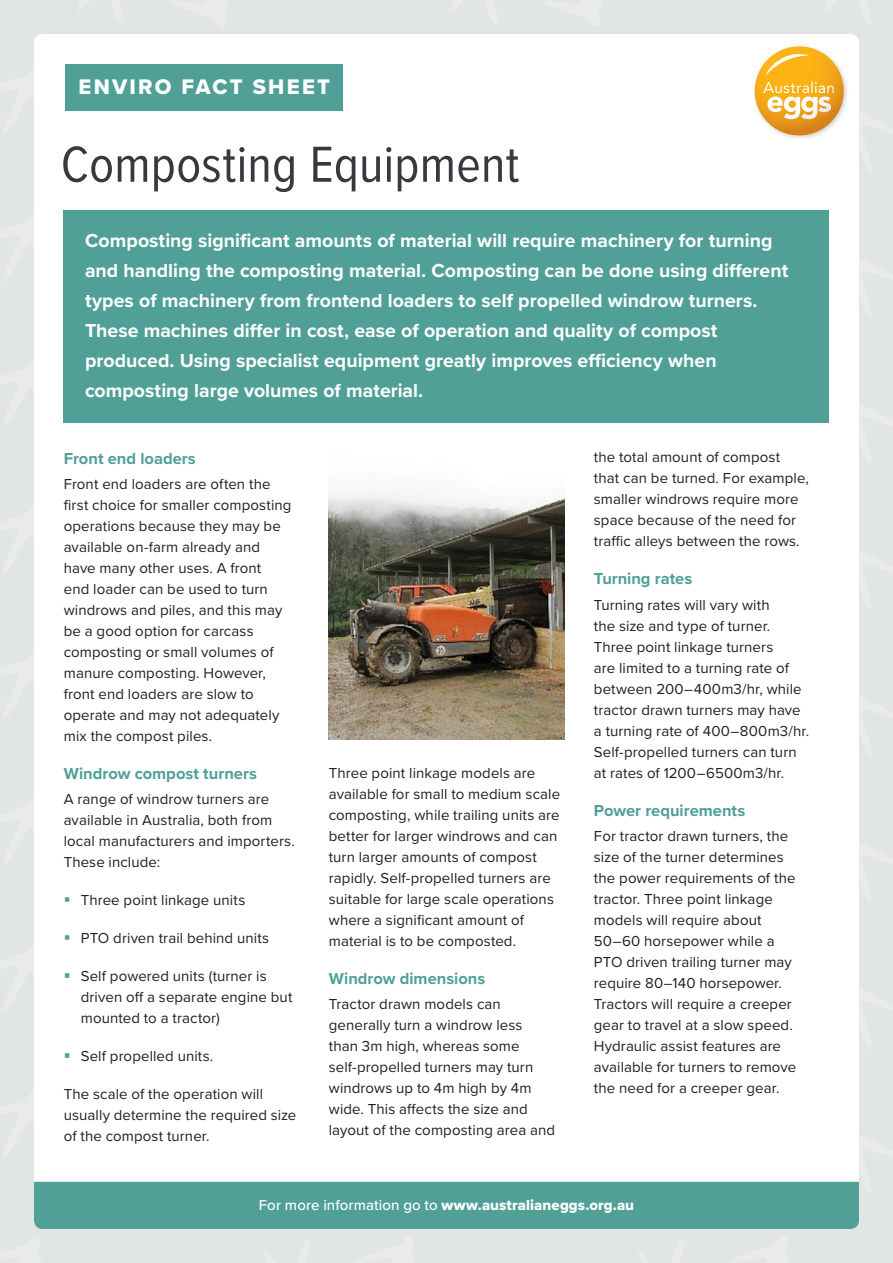
<style>
.page{position:relative;width:893px;height:1263px;background:#e2e5e5}
.page>*{position:absolute;margin:0;border:0;box-sizing:border-box;transform-origin:0 0}
.t1{font:52.5px "Proxima Nova Cond";letter-spacing:.005em;color:#38393f}
.t2{font:21.9px "Proxima Nova Extrabld";letter-spacing:.1em;color:#fff}
.t3{font:700 19.5px/30px "Proxima Nova";color:#fff}
.t4{font:700 16.5px "Proxima Nova";color:#50a097}
.t5{font:15px/21px "Proxima Nova";letter-spacing:.005em;color:#231f20}
.t6{font:15px "Proxima Nova Extrabld";letter-spacing:.005em;color:#fff}
.s1{font-family:"Proxima Nova";font-weight:500}
</style>
<div class="page">
<div style="left:34px;top:34px;width:825px;height:1195px;background:#fff;border-radius:9px"></div>
<div style="left:64px;top:211px;width:765px;height:212px;background:#50a097"></div>
<div style="left:65px;top:64px;width:278px;height:46px;background:#50a097"></div>
<div style="left:752px;top:44px;width:97px;height:97px;background:#231f20;opacity:.2"></div>
<svg style="left:755px;top:46px;width:89px;height:89px;background:#e5971d"></svg>
<svg style="left:763px;top:50px;width:71px;height:69px"></svg>
<img style="left:329px;top:491px;width:235px;height:249px">
<div style="left:34px;top:1182px;width:825px;height:47px;background:#50a097"></div>
<h2 class="t2" style="left:78px;top:70px;width:253px">ENVIRO FACT SHEET</h2>
<h1 class="t1" style="left:61px;top:126px;width:460px">Composting Equipment</h1>
<p class="t3" style="left:85px;top:225px;width:705px">Composting significant amounts of material will require machinery for turning and handling the composting material. Composting can be done using different types of machinery from frontend loaders to self propelled windrow turners.<br>These machines differ in cost, ease of operation and quality of compost produced. Using specialist equipment greatly improves efficiency when composting large volumes of material.</p>
<p class="t4" style="left:64px;top:446px;width:134px">Front end loaders</p>
<p class="t5" style="left:64px;top:473px;width:229px">Front end loaders are often the first choice for smaller composting operations because they may be available on-farm already and have many other uses. A front<br>end loader can be used to turn windrows and piles, and this may be a good option for carcass composting or small volumes of manure composting. However, front end loaders are slow to operate and may not adequately mix the compost piles.</p>
<p class="t4" style="left:64px;top:761px;width:195px">Windrow compost turners</p>
<p class="t5" style="left:64px;top:788px;width:233px">A range of windrow turners are available in Australia, both from local manufacturers and importers.<br>These include:</p>
<p class="t5" style="left:81px;top:889px;width:166px">Three point linkage units</p>
<p class="t5" style="left:81px;top:927px;width:190px">PTO driven trail behind units</p>
<p class="t5" style="left:81px;top:965px;width:213px">Self powered units (turner is driven off a separate engine but mounted to a tractor)</p>
<p class="t5" style="left:81px;top:1045px;width:134px">Self propelled units.</p>
<p class="t5" style="left:64px;top:1083px;width:234px">The scale of the operation will usually determine the required size of the compost turner.</p>
<p class="t5" style="left:329px;top:761px;width:233px">Three point linkage models are available for small to medium scale composting, while trailing units are better for larger windrows and can turn larger amounts of compost rapidly. Self-propelled turners are suitable for large scale operations where a significant amount of material is to be composted.</p>
<p class="t4" style="left:329px;top:966px;width:158px">Windrow dimensions</p>
<p class="t5" style="left:329px;top:993px;width:228px">Tractor drawn models can generally turn a windrow less than 3m high, whereas some self-propelled turners may turn windrows up to 4m high by 4m wide. This affects the size and layout of the composting area and</p>
<p class="t5" style="left:594px;top:446px;width:216px">the total amount of compost that can be turned. For example, smaller windrows require more space because of the need for traffic alleys between the rows.</p>
<p class="t4" style="left:594px;top:567px;width:100px">Turning rates</p>
<p class="t5" style="left:594px;top:593px;width:217px">Turning rates will vary with<br>the size and type of turner.<br>Three point linkage turners<br>are limited to a turning rate of between 200–400m3/hr, while tractor drawn turners may have a turning rate of 400–800m3/hr.<br>Self‑propelled turners can turn at rates of 1200–6500m3/hr.</p>
<p class="t4" style="left:594px;top:798px;width:153px">Power requirements</p>
<p class="t5" style="left:594px;top:825px;width:204px">For tractor drawn turners, the size of the turner determines the power requirements of the tractor. Three point linkage models will require about<br>50–60 horsepower while a<br>PTO driven trailing turner may require 80–140 horsepower.<br>Tractors will require a creeper gear to travel at a slow speed.<br>Hydraulic assist features are available for turners to remove the need for a creeper gear.</p>
<p class="t6" style="left:259px;top:1194px;width:377px"><span class="s1">For more information go to</span> www.australianeggs.org.au</p>
</div>
